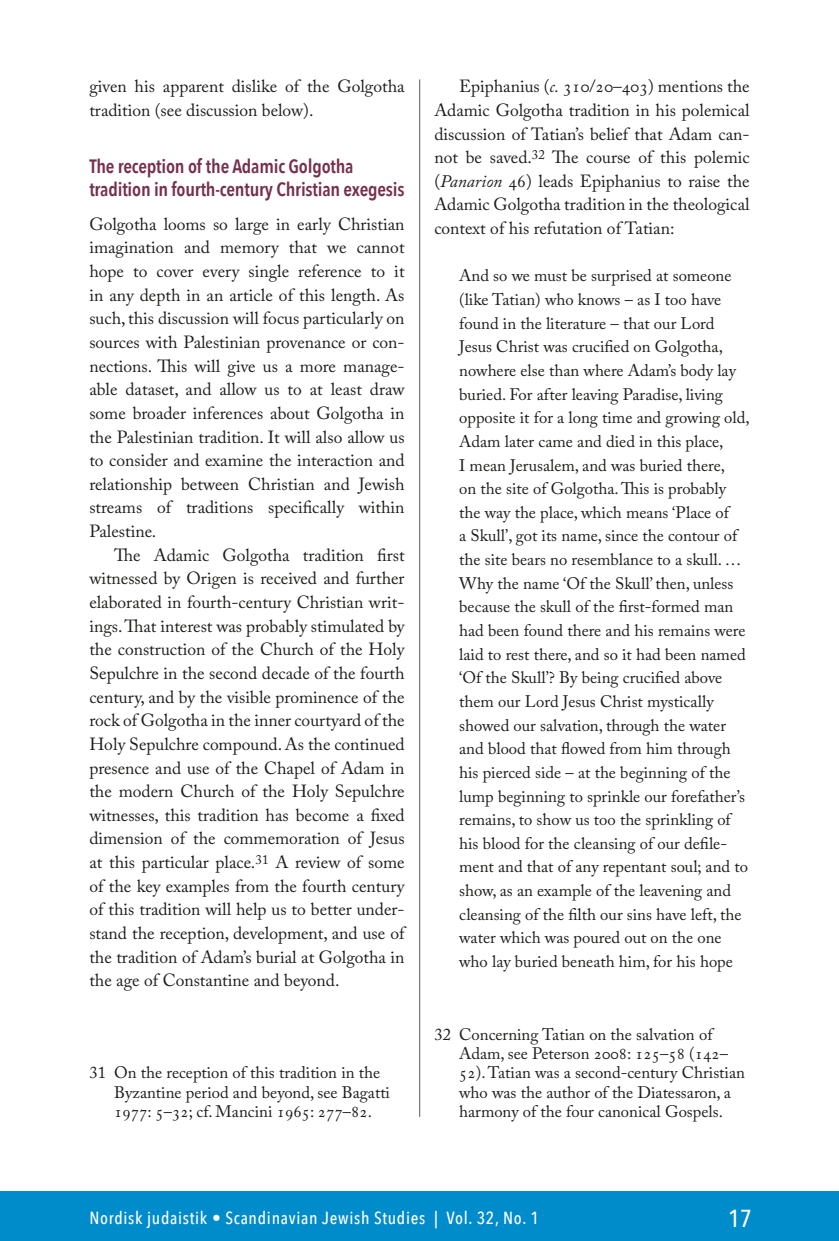
<style>
.page{position:relative;width:839px;height:1241px;background:#fff}
.page>*{position:absolute;margin:0;border:0;box-sizing:border-box;transform-origin:0 0}
.t1{font:500 24.5px "Avenir Next Condensed";color:#fff}
.Artikkelin_väliotsik{font:600 19.25px/23.6px "Avenir Next Condensed";letter-spacing:-.01em;color:#762f4c}
.Leipis{font:17.5px/23.6px "Adobe Caslon Pro";color:#1d1d1b;text-align:justify}
.Leipis_1__kpl{font:17.5px/23.6px "Adobe Caslon Pro";color:#1d1d1b;text-align:justify}
.t2{font:500 17.5px "Avenir Next Condensed";letter-spacing:.04em;color:#fff}
.Lainaus{font:16.62px/23.6px "Adobe Caslon Pro";color:#1d1d1b}
.Viitteet{font:16.62px/19.2px "Adobe Caslon Pro";color:#1d1d1b}
.s1{font-style:italic}
</style>
<div class="page">
<div style="left:0;top:1191px;width:838px;height:49px;background:#008bcb"></div>
<hr style="left:419px;top:79px;width:1px;height:1037px;background:#575756">
<p class="Leipis" style="left:89px;top:74px;width:316px">given his apparent dislike of the Golgotha tradition (see discussion below).</p>
<h2 class="Artikkelin_väliotsik" style="left:89px;top:154px;width:317px">The reception of the Adamic Golgotha tradition in fourth-century Christian exegesis</h2>
<p class="Leipis_1__kpl" style="left:89px;top:212px;width:317px">Golgotha looms so large in early Christian imagination and memory that we cannot hope to cover every single reference to it in any depth in an article of this length. As such, this discussion will focus particularly on sources with Palestinian provenance or con&shy;nections. This will give us a more manage&shy;able dataset, and allow us to at least draw some broader inferences about Golgotha in the Palestinian tradition. It will also allow us to consider and examine the interaction and relationship between Christian and Jewish streams of traditions specifically within Palestine.</p>
<p class="Leipis" style="left:89px;top:543px;width:317px;text-indent:25px">The Adamic Golgotha tradition first witnessed by Origen is received and further elaborated in fourth-century Christian writ&shy;ings. That interest was probably stimulated by the construction of the Church of the Holy Sepulchre in the second decade of the fourth century, and by the visible prominence of the rock of Golgotha in the inner courtyard of the Holy Sepulchre compound. As the continued presence and use of the Chapel of Adam in the modern Church of the Holy Sepulchre witnesses, this tradition has become a fixed dimension of the commemoration of Jesus at this particular place.<sup>31</sup> A review of some of the key examples from the fourth century of this tradition will help us to better under&shy;stand the reception, development, and use of the tradition of Adam’s burial at Golgotha in the age of Constantine and beyond.</p>
<p class="Viitteet" style="left:114px;top:1062px;width:277px;text-indent:-25px">31 On the reception of this tradition in the<br>Byzantine period and beyond, see Bagatti<br>1977: 5–32; cf. Mancini 1965: 277–82.</p>
<p class="Leipis" style="left:434px;top:74px;width:317px;text-indent:25px">Epiphanius (<span class="s1">c.</span> 310/20–403) mentions the Adamic Golgotha tradition in his polemical discussion of Tatian’s belief that Adam can&shy;not be saved.<sup>32</sup> The course of this polemic (<span class="s1">Panarion</span> 46) leads Epiphanius to raise the Adamic Golgotha tradition in the theological context of his refutation of Tatian:</p>
<p class="Lainaus" style="left:459px;top:264px;width:292px">And so we must be surprised at someone (like Tatian) who knows – as I too have found in the literature – that our Lord Jesus Christ was crucified on Golgotha, nowhere else than where Adam’s body lay buried. For after leaving Paradise, living opposite it for a long time and growing old, Adam later came and died in this place,<br>I mean Jerusalem, and was buried there,<br>on the site of Golgotha. This is probably the way the place, which means ‘Place of<br>a Skull’, got its name, since the contour of the site bears no resemblance to a skull. … Why the name ‘Of the Skull’ then, unless because the skull of the first-formed man had been found there and his remains were laid to rest there, and so it had been named ‘Of the Skull’? By being crucified above them our Lord Jesus Christ mystically showed our salvation, through the water and blood that flowed from him through his pierced side – at the beginning of the lump beginning to sprinkle our forefather’s remains, to show us too the sprinkling of his blood for the cleansing of our defile&shy;ment and that of any repentant soul; and to show, as an example of the leavening and cleansing of the filth our sins have left, the water which was poured out on the one who lay buried beneath him, for his hope</p>
<p class="Viitteet" style="left:459px;top:1024px;width:287px;text-indent:-25px">32 Concerning Tatian on the salvation of Adam, see Peterson 2008: 125–58 (142– 52). Tatian was a second-century Christian who was the author of the Diatessaron, a harmony of the four canonical Gospels.</p>
<p class="t2" style="left:89px;top:1207px;width:451px">Nordisk judaistik • Scandinavian Jewish Studies | Vol. 32, No. 1</p>
<h1 class="t1" style="left:728px;top:1203px;width:25px">17</h1>
</div>
